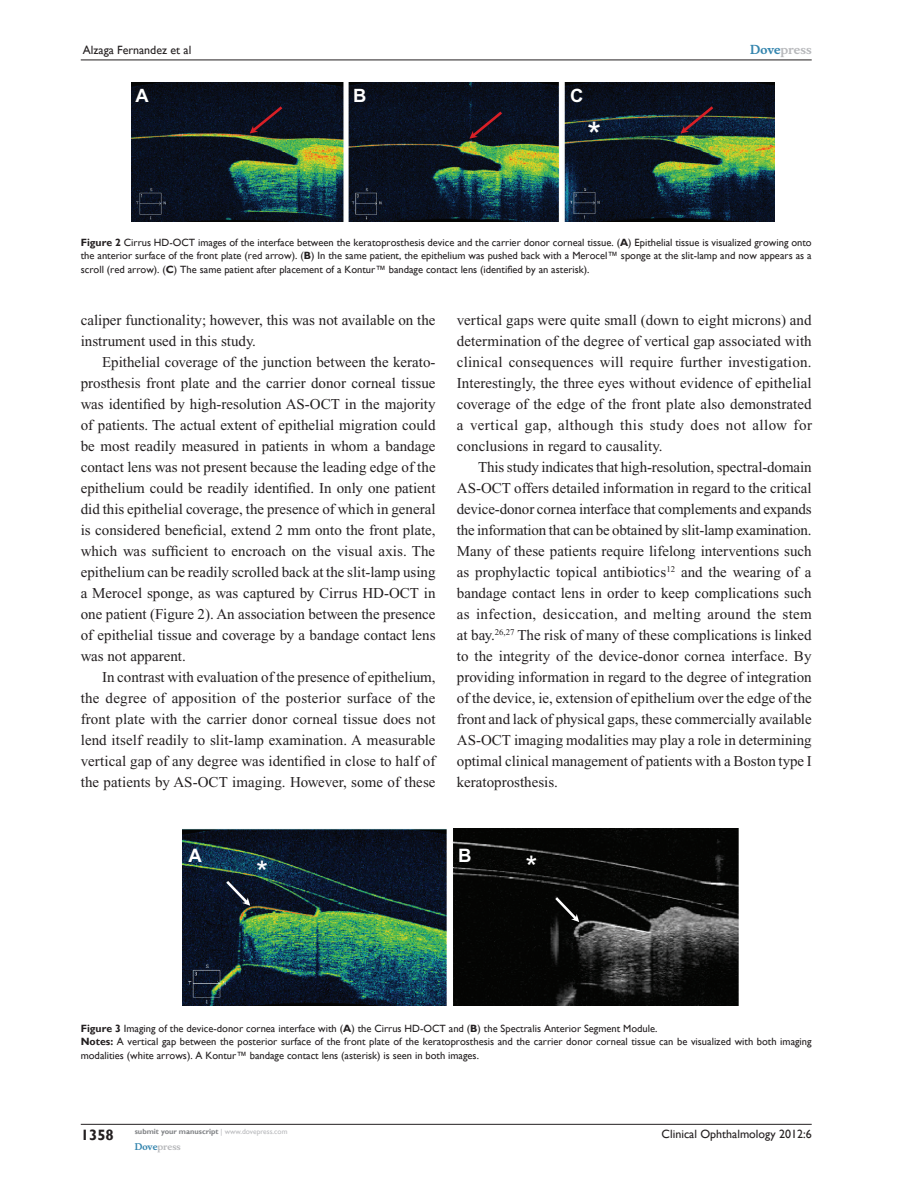
<style>
.page{position:relative;width:918px;height:1188px;background:#fff}
.page>*{position:absolute;margin:0;border:0;box-sizing:border-box;transform-origin:0 0}
.t1{font:36.3px "Arial";color:#fff}
.t2{font:30.75px "Arial";color:#fff}
.t3{font:700 18.6px "Arial";color:#fff}
.t4{font:700 18.3px "Arial";color:#fff}
.Tx{font:15px/21px "Times New Roman";color:#231f20;text-align:justify}
.t5{font:700 15px "Gill Sans";color:#231f20}
.t6{font:12px "Gill Sans";color:#231f20}
.t7{font:700 12px "Musee";color:#b8b9bc}
.FC{font:10.5px/13.5px "Gill Sans";color:#231f20;text-align:justify}
.t8{font:700 9px "Musee";color:#b8b9bc}
.t9{font:700 7.5px "Gill Sans";color:#808285}
.s1{color:#3485ae}
.s2{font-weight:700}
.s3{font-weight:400;color:#b8b9bc}
</style>
<div class="page">
<img style="left:131px;top:82px;width:643px;height:140px">
<svg style="left:681px;top:106px;width:32px;height:28px"></svg>
<svg style="left:469px;top:112px;width:33px;height:27px"></svg>
<svg style="left:250px;top:106px;width:32px;height:28px"></svg>
<img style="left:182px;top:829px;width:557px;height:177px">
<svg style="left:226px;top:881px;width:24px;height:25px"></svg>
<svg style="left:555px;top:897px;width:24px;height:25px"></svg>
<hr style="left:81px;top:1124px;width:731px;height:1px;background:#231f20">
<hr style="left:81px;top:60px;width:731px;height:1px;background:#231f20">
<p class="t6" style="left:83px;top:43px;width:110px">Alzaga Fernandez et al</p>
<p class="t4" style="left:136px;top:85px;width:15px">A</p>
<p class="t4" style="left:353px;top:85px;width:15px">B</p>
<p class="t4" style="left:570px;top:85px;width:15px">C</p>
<p class="t1" style="left:587px;top:114px;width:16px">*</p>
<p class="t7" style="left:750px;top:43px;width:63px"><span class="s1">Dove</span>press</p>
<p class="FC" style="left:81px;top:236px;width:732px"><span class="s2">Figure 2</span> Cirrus HD-OCT images of the interface between the keratoprosthesis device and the carrier donor corneal tissue. (<span class="s2">A</span>) Epithelial tissue is visualized growing onto the anterior surface of the front plate (red arrow). (<span class="s2">B</span>) In the same patient, the epithelium was pushed back with a Merocel™ sponge at the slit-lamp and now appears as a scroll (red arrow). (<span class="s2">C</span>) The same patient after placement of a Kontur™ bandage contact lens (identified by an asterisk).</p>
<p class="Tx" style="left:81px;top:310px;width:356px">caliper functionality; however, this was not available on the instrument used in this study.</p>
<p class="Tx" style="left:81px;top:352px;width:356px;text-indent:21px">Epithelial coverage of the junction between the kerato&shy;prosthesis front plate and the carrier donor corneal tissue was identified by high-resolution AS-OCT in the majority of patients. The actual extent of epithelial migration could be most readily measured in patients in whom a bandage contact lens was not present because the leading edge of the epithelium could be readily identified. In only one patient did this epithelial coverage, the presence of which in general is considered beneficial, extend 2 mm onto the front plate, which was sufficient to encroach on the visual axis. The epithelium can be readily scrolled back at the slit-lamp using a Merocel sponge, as was captured by Cirrus HD-OCT in one patient (Figure 2). An association between the presence of epithelial tissue and coverage by a bandage contact lens was not apparent.</p>
<p class="Tx" style="left:81px;top:667px;width:356px;text-indent:21px">In contrast with evaluation of the presence of epithelium, the degree of apposition of the posterior surface of the front plate with the carrier donor corneal tissue does not lend itself readily to slit-lamp examination. A measurable vertical gap of any degree was identified in close to half of the patients by AS-OCT imaging. However, some of these</p>
<p class="Tx" style="left:457px;top:310px;width:357px">vertical gaps were quite small (down to eight microns) and determination of the degree of vertical gap associated with clinical consequences will require further investigation.<br>Interestingly, the three eyes without evidence of epithelial coverage of the edge of the front plate also demonstrated a vertical gap, although this study does not allow for conclusions in regard to causality.</p>
<p class="Tx" style="left:457px;top:457px;width:357px;text-indent:21px">This study indicates that high-resolution, spectral-domain AS-OCT offers detailed information in regard to the critical device-donor cornea interface that complements and expands the information that can be obtained by slit-lamp examination.<br>Many of these patients require lifelong interventions such as prophylactic topical antibiotics<sup>12</sup> and the wearing of a bandage contact lens in order to keep complications such as infection, desiccation, and melting around the stem at bay.<sup>26,27</sup> The risk of many of these complications is linked to the integrity of the device-donor cornea interface. By providing information in regard to the degree of integration of the device, ie, extension of epithelium over the edge of the front and lack of physical gaps, these commercially available AS-OCT imaging modalities may play a role in determining optimal clinical management of patients with a Boston type I keratoprosthesis.</p>
<p class="t3" style="left:188px;top:845px;width:15px">A</p>
<p class="t2" style="left:256px;top:855px;width:13px">*</p>
<p class="t3" style="left:458px;top:845px;width:15px">B</p>
<p class="t2" style="left:525px;top:850px;width:13px">*</p>
<p class="FC" style="left:81px;top:1021px;width:578px"><span class="s2">Figure 3</span> Imaging of the device-donor cornea interface with (<span class="s2">A</span>) the Cirrus HD-OCT and (<span class="s2">B</span>) the Spectralis Anterior Segment Module.</p>
<p class="FC" style="left:81px;top:1035px;width:732px"><span class="s2">Notes:</span> A vertical gap between the posterior surface of the front plate of the keratoprosthesis and the carrier donor corneal tissue can be visualized with both imaging modalities (white arrows). A Kontur™ bandage contact lens (asterisk) is seen in both images.</p>
<p class="t5" style="left:81px;top:1126px;width:35px">1358</p>
<p class="t9" style="left:135px;top:1127px;width:154px">submit your manuscript <span class="s3">| www.dovepress.com</span></p>
<p class="t8" style="left:135px;top:1141px;width:48px"><span class="s1">Dove</span>press</p>
<p class="t6" style="left:662px;top:1127px;width:152px">Clinical Ophthalmology 2012:6</p>
</div>
